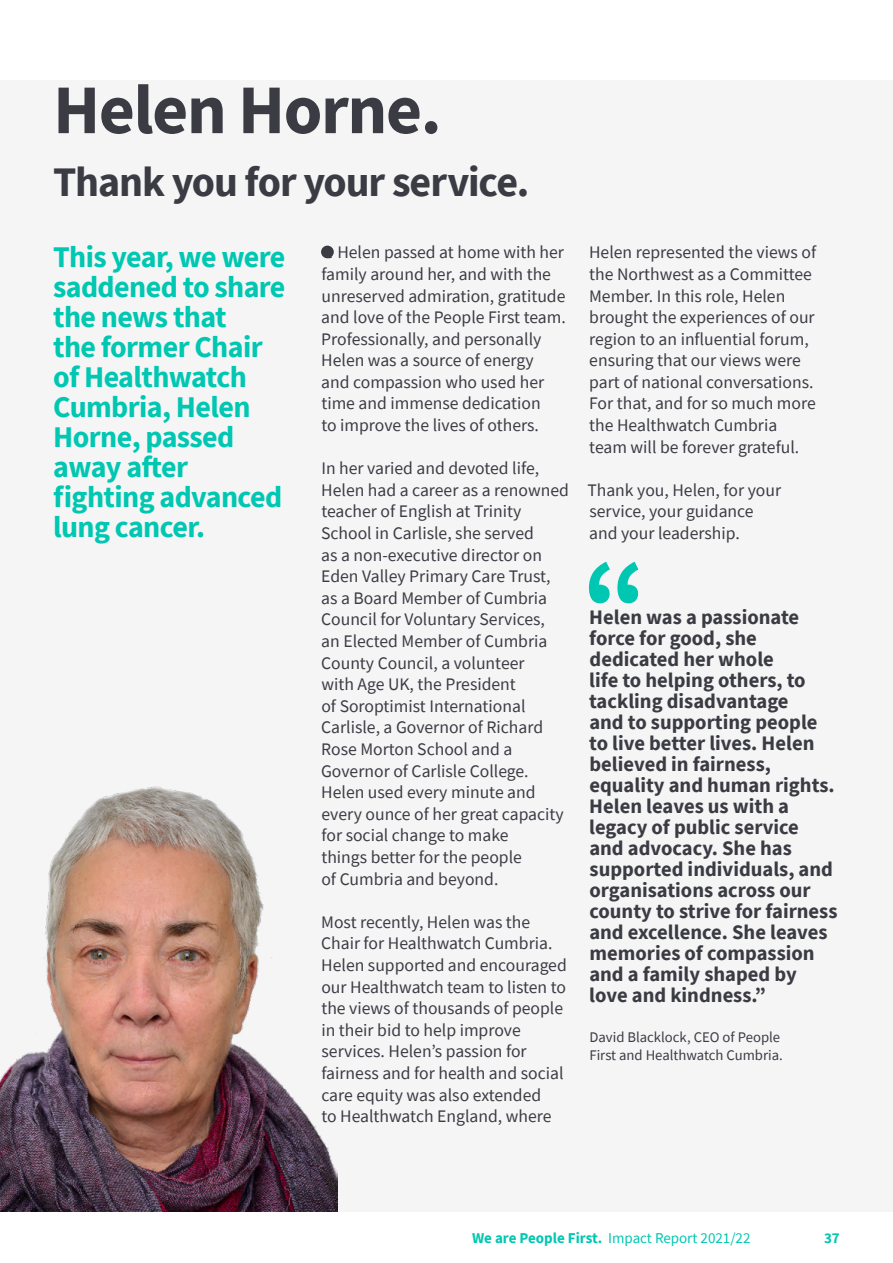
<style>
.page{position:relative;width:893px;height:1263px;background:#fff}
.page>*{position:absolute;margin:0;border:0;box-sizing:border-box;transform-origin:0 0}
.t1{font:700 69.75px "Source Sans Pro";letter-spacing:-.02em;color:#3b3c43}
.t2{font:700 42px "Source Sans Pro";letter-spacing:-.025em;color:#3b3c43}
.t3{font:700 30px/30px "Source Sans Pro";letter-spacing:-.02em;color:#00c7b1}
.t4{font:700 20.55px/21px "Source Sans Pro";color:#3b3c43}
.t5{font:17.7px/21.6px "Source Sans Pro";color:#3b3c43}
.t6{font:15px "Source Sans Pro";color:#00c7b1}
.t7{font:700 15px "Source Sans Pro";color:#00c7b1}
.t8{font:14.7px/18px "Source Sans Pro";color:#3b3c43}
.s1{font-weight:700}
</style>
<div class="page">
<div style="left:0;top:81px;width:893px;height:1131px;background:#f5f5f6"></div>
<svg style="left:321px;top:246px;width:13px;height:12px"></svg>
<svg style="left:589px;top:562px;width:49px;height:41px"></svg>
<img style="left:0;top:786px;width:337px;height:426px">
<h1 class="t1" style="left:53px;top:63px;width:390px">Helen Horne.</h1>
<h2 class="t2" style="left:53px;top:154px;width:478px">Thank you for your service.</h2>
<h3 class="t3" style="left:53px;top:242px;width:234px">This year, we were saddened to share the news that<br>the former Chair of Healthwatch<br>Cumbria, Helen<br>Horne, passed away after fighting advanced lung cancer.</h3>
<p class="t5" style="left:589px;top:242px;width:228px">Helen represented the views of the Northwest as a Committee<br>Member. In this role, Helen brought the experiences of our region to an influential forum, ensuring that our views were part of national conversations.<br>For that, and for so much more the Healthwatch Cumbria team will be forever grateful.</p>
<p class="t5" style="left:321px;top:242px;width:246px;text-indent:16px">Helen passed at home with her family around her, and with the unreserved admiration, gratitude and love of the People First team.<br>Professionally, and personally<br>Helen was a source of energy and compassion who used her time and immense dedication<br>to improve the lives of others.</p>
<p class="t5" style="left:321px;top:457px;width:249px">In her varied and devoted life,<br>Helen had a career as a renowned teacher of English at Trinity<br>School in Carlisle, she served<br>as a non-executive director on<br>Eden Valley Primary Care Trust, as a Board Member of Cumbria<br>Council for Voluntary Services,<br>an Elected Member of Cumbria<br>County Council, a volunteer<br>with Age UK, the President<br>of Soroptimist International<br>Carlisle, a Governor of Richard<br>Rose Morton School and a<br>Governor of Carlisle College.<br>Helen used every minute and every ounce of her great capacity for social change to make<br>things better for the people<br>of Cumbria and beyond.</p>
<p class="t5" style="left:321px;top:911px;width:247px">Most recently, Helen was the<br>Chair for Healthwatch Cumbria.<br>Helen supported and encouraged our Healthwatch team to listen to the views of thousands of people in their bid to help improve services. Helen’s passion for fairness and for health and social care equity was also extended<br>to Healthwatch England, where</p>
<p class="t5" style="left:587px;top:479px;width:195px">Thank you, Helen, for your service, your guidance and your leadership.</p>
<p class="t4" style="left:589px;top:607px;width:250px">Helen was a passionate force for good, she dedicated her whole<br>life to helping others, to tackling disadvantage<br>and to supporting people to live better lives. Helen believed in fairness, equality and human rights.<br>Helen leaves us with a legacy of public service and advocacy. She has supported individuals, and organisations across our county to strive for fairness and excellence. She leaves memories of compassion and a family shaped by love and kindness.”</p>
<p class="t8" style="left:589px;top:1028px;width:195px">David Blacklock, CEO of People<br>First and Healthwatch Cumbria.</p>
<p class="t6" style="left:472px;top:1228px;width:280px"><span class="s1">We are People First.</span> Impact Report 2021/22</p>
<p class="t7" style="left:824px;top:1228px;width:17px">37</p>
</div>
